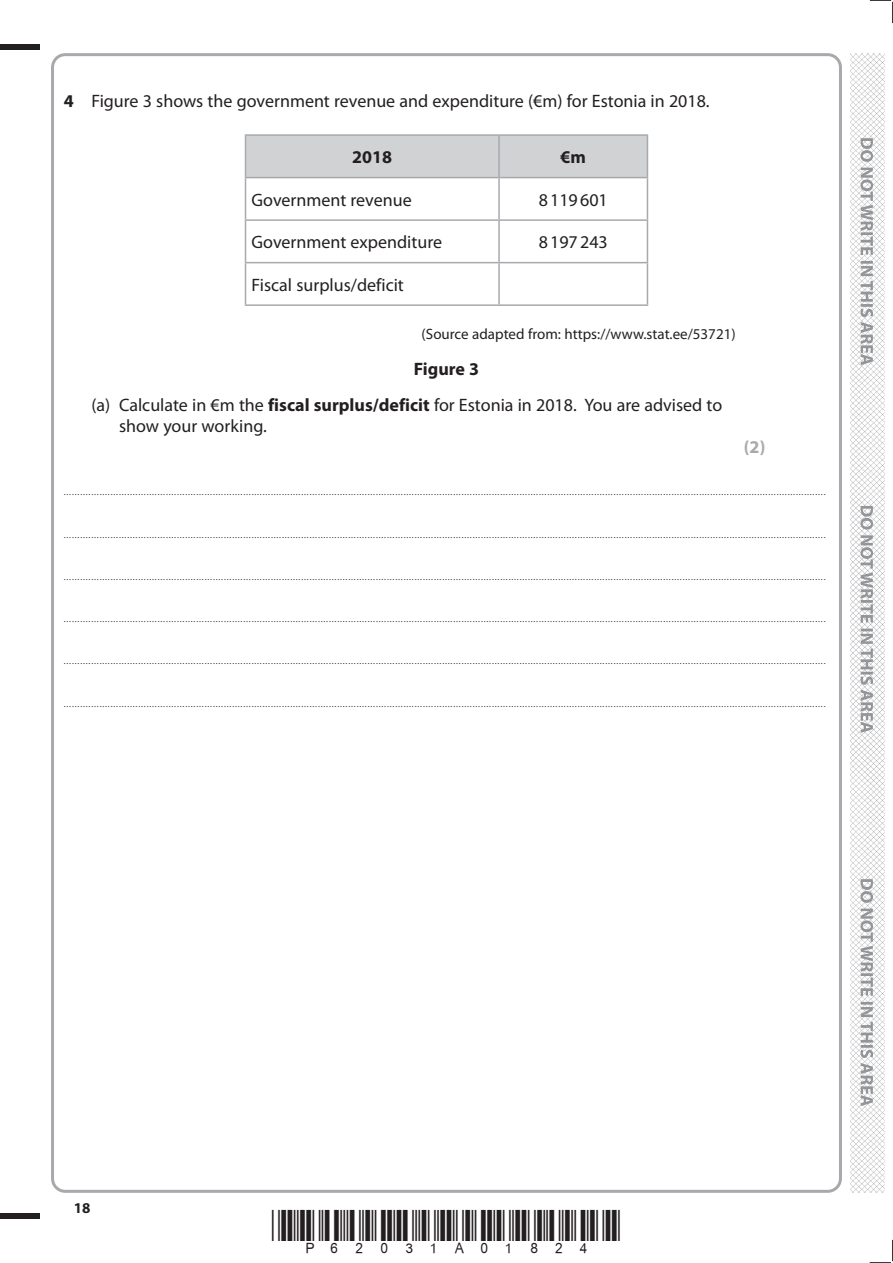
<style>
.page{position:relative;width:893px;height:1263px;background:#fff}
.page>*{position:absolute;margin:0;border:0;box-sizing:border-box;transform-origin:0 0}
.t1{font:18px/36px "Myriad Pro";color:#231f20}
.t2{font:700 18px "Myriad Pro";color:#231f20}
.t3{font:700 18px "Myriad Pro";color:#a8a9ad}
.t4{font:15px "Myriad Pro";color:#231f20}
.t5{font:700 15px "Myriad Pro";color:#231f20}
.t6{font:9px "Myriad Pro";color:#231f20}
.s1{font-weight:700}
</style>
<div class="page">
<div style="left:0;top:44px;width:40px;height:5px;background:#231f20"></div>
<div style="left:0;top:1214px;width:40px;height:5px;background:#231f20"></div>
<svg style="left:870px;top:0;width:23px;height:23px"></svg>
<svg style="left:870px;top:1240px;width:23px;height:23px"></svg>
<img style="left:850px;top:53px;width:34px;height:1140px">
<svg style="left:860px;top:138px;width:13px;height:968px"></svg>
<div style="left:246px;top:136px;width:401px;height:41px;background:#d1d2d4"></div>
<hr style="left:245px;top:134px;width:254px;height:2px;background:#a8a9ad">
<hr style="left:245px;top:136px;width:1px;height:41px;background:#a8a9ad">
<hr style="left:499px;top:134px;width:149px;height:2px;background:#a8a9ad">
<hr style="left:498px;top:136px;width:2px;height:41px;background:#a8a9ad">
<hr style="left:647px;top:136px;width:1px;height:41px;background:#a8a9ad">
<hr style="left:245px;top:177px;width:254px;height:1px;background:#a8a9ad">
<hr style="left:245px;top:178px;width:1px;height:41px;background:#a8a9ad">
<hr style="left:499px;top:177px;width:149px;height:1px;background:#a8a9ad">
<hr style="left:498px;top:178px;width:2px;height:41px;background:#a8a9ad">
<hr style="left:647px;top:178px;width:1px;height:41px;background:#a8a9ad">
<hr style="left:245px;top:219px;width:254px;height:2px;background:#a8a9ad">
<hr style="left:245px;top:221px;width:1px;height:41px;background:#a8a9ad">
<hr style="left:499px;top:219px;width:149px;height:2px;background:#a8a9ad">
<hr style="left:498px;top:221px;width:2px;height:41px;background:#a8a9ad">
<hr style="left:647px;top:221px;width:1px;height:41px;background:#a8a9ad">
<hr style="left:245px;top:262px;width:254px;height:1px;background:#a8a9ad">
<hr style="left:245px;top:263px;width:1px;height:41px;background:#a8a9ad">
<hr style="left:499px;top:262px;width:149px;height:1px;background:#a8a9ad">
<hr style="left:498px;top:263px;width:2px;height:41px;background:#a8a9ad">
<hr style="left:647px;top:263px;width:1px;height:41px;background:#a8a9ad">
<hr style="left:245px;top:304px;width:254px;height:2px;background:#a8a9ad">
<hr style="left:499px;top:304px;width:149px;height:2px;background:#a8a9ad">
<h1 class="t1" style="left:64px;top:83px;width:647px"><span class="s1">4</span> Figure 3 shows the government revenue and expenditure (€m) for Estonia in 2018.</h1>
<h1 class="t2" style="left:352px;top:145px;width:41px">2018</h1>
<h1 class="t2" style="left:560px;top:145px;width:27px">€m</h1>
<h1 class="t1" style="left:252px;top:181px;width:162px">Government revenue</h1>
<h1 class="t1" style="left:539px;top:181px;width:71px">8119601</h1>
<h1 class="t1" style="left:252px;top:224px;width:192px">Government expenditure</h1>
<h1 class="t1" style="left:539px;top:224px;width:71px">8197243</h1>
<h1 class="t1" style="left:252px;top:266px;width:154px">Fiscal surplus/deficit</h1>
<h2 class="t4" style="left:422px;top:325px;width:315px">(Source adapted from: https://www.stat.ee/53721)</h2>
<h1 class="t1" style="left:91px;top:351px;width:632px;text-indent:322px"><span class="s1">Figure 3<br></span>(a) Calculate in €m the <span class="s1">fiscal surplus/deficit</span> for Estonia in 2018. You are advised to</h1>
<h1 class="t1" style="left:119px;top:408px;width:149px">show your working.</h1>
<h1 class="t3" style="left:744px;top:435px;width:23px">(2)</h1>
<p class="t6" style="left:64px;top:487px;width:763px">....................................................................................................................................................................................................................................................................................</p>
<p class="t6" style="left:64px;top:529px;width:763px">....................................................................................................................................................................................................................................................................................</p>
<p class="t6" style="left:64px;top:571px;width:763px">....................................................................................................................................................................................................................................................................................</p>
<p class="t6" style="left:64px;top:614px;width:763px">....................................................................................................................................................................................................................................................................................</p>
<p class="t6" style="left:64px;top:656px;width:763px">....................................................................................................................................................................................................................................................................................</p>
<p class="t6" style="left:64px;top:698px;width:763px">....................................................................................................................................................................................................................................................................................</p>
<h2 class="t5" style="left:74px;top:1198px;width:18px">18</h2>
</div>
